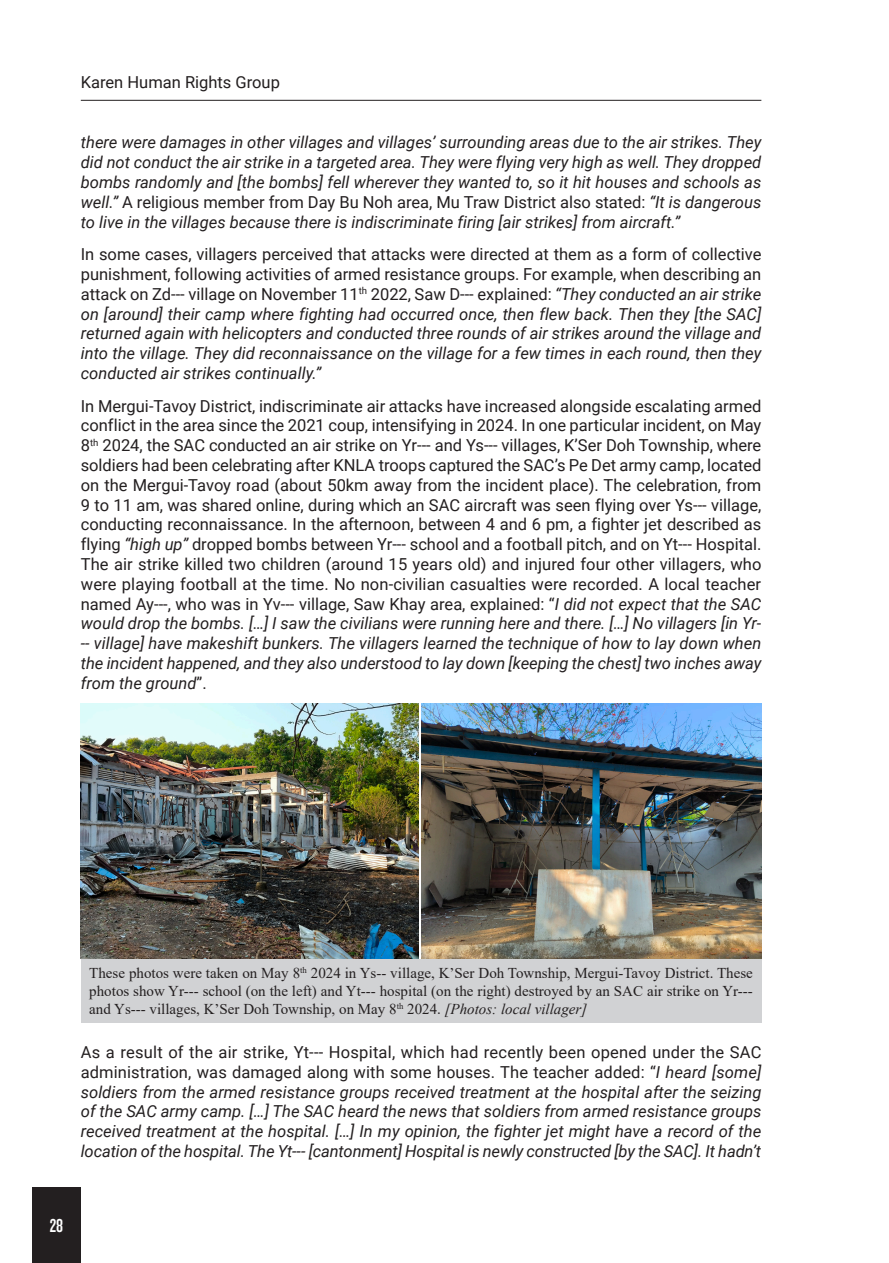
<style>
.page{position:relative;width:889px;height:1263px;background:#fff}
.page>*{position:absolute;margin:0;border:0;box-sizing:border-box;transform-origin:0 0}
.t1{font:19.5px "Knockout HTF48 Featherweight";color:#fff}
.Paragraph{font:italic 16.5px/19.8px "Roboto";color:#231f20;text-align:justify}
.Paragraph-2{font:16.5px/19.8px "Roboto";color:#231f20;text-align:justify}
.Paragraph-3{font:15px/18px "Times New Roman";color:#231f20;text-align:justify}
.s1{font-style:normal}
.s2{font-style:italic}
</style>
<div class="page">
<img style="left:421px;top:704px;width:340px;height:255px">
<img style="left:81px;top:704px;width:337px;height:255px">
<div style="left:81px;top:959px;width:680px;height:63px;background:#d1d2d4"></div>
<hr style="left:81px;top:100px;width:680px;height:1px;background:#231f20">
<div style="left:32px;top:1187px;width:49px;height:76px;background:#231f20"></div>
<p class="Paragraph-2" style="left:81px;top:72px;width:201px">Karen Human Rights Group</p>
<p class="Paragraph" style="left:81px;top:132px;width:682px">there were damages in other villages and villages’ surrounding areas due to the air strikes. They did not conduct the air strike in a targeted area. They were flying very high as well. They dropped bombs randomly and [the bombs] fell wherever they wanted to, so it hit houses and schools as well.” <span class="s1">A religious member from Day Bu Noh area, Mu Traw District also stated:</span> “It is dangerous to live in the villages because there is indiscriminate firing [air strikes] from aircraft.”</p>
<p class="Paragraph" style="left:81px;top:244px;width:682px"><span class="s1">In some cases, villagers perceived that attacks were directed at them as a form of collective punishment, following activities of armed resistance groups. For example, when describing an attack on Zd--- village on November 11</span><sup>th</sup> <span class="s1">2022, Saw D--- explained:</span> “They conducted an air strike on [around] their camp where fighting had occurred once, then flew back. Then they [the SAC] returned again with helicopters and conducted three rounds of air strikes around the village and into the village. They did reconnaissance on the village for a few times in each round, then they conducted air strikes continually.”</p>
<p class="Paragraph-2" style="left:81px;top:395px;width:682px">In Mergui-Tavoy District, indiscriminate air attacks have increased alongside escalating armed conflict in the area since the 2021 coup, intensifying in 2024. In one particular incident, on May 8<sup>th</sup> 2024, the SAC conducted an air strike on Yr--- and Ys--- villages, K’Ser Doh Township, where soldiers had been celebrating after KNLA troops captured the SAC’s Pe Det army camp, located on the Mergui-Tavoy road (about 50km away from the incident place). The celebration, from 9 to 11 am, was shared online, during which an SAC aircraft was seen flying over Ys--- village, conducting reconnaissance. In the afternoon, between 4 and 6 pm, a fighter jet described as flying <span class="s2">“high up”</span> dropped bombs between Yr--- school and a football pitch, and on Yt--- Hospital.<br>The air strike killed two children (around 15 years old) and injured four other villagers, who were playing football at the time. No non-civilian casualties were recorded. A local teacher named Ay---, who was in Yv--- village, Saw Khay area, explained: “<span class="s2">I did not expect that the SAC would drop the bombs. […] I saw the civilians were running here and there. […] No villagers [in Yr--- village] have makeshift bunkers. The villagers learned the technique of how to lay down when the incident happened, and they also understood to lay down [keeping the chest] two inches away from the ground</span>”.</p>
<p class="Paragraph-3" style="left:89px;top:963px;width:665px">These photos were taken on May 8<sup>th</sup> 2024 in Ys-- village, K’Ser Doh Township, Mergui-Tavoy District. These photos show Yr--- school (on the left) and Yt--- hospital (on the right) destroyed by an SAC air strike on Yr--- and Ys--- villages, K’Ser Doh Township, on May 8<sup>th</sup> 2024. <span class="s2">[Photos: local villager]</span></p>
<p class="Paragraph" style="left:81px;top:1042px;width:682px"><span class="s1">As a result of the air strike, Yt--- Hospital, which had recently been opened under the SAC administration, was damaged along with some houses. The teacher added: “</span>I heard [some] soldiers from the armed resistance groups received treatment at the hospital after the seizing of the SAC army camp. […] The SAC heard the news that soldiers from armed resistance groups received treatment at the hospital. […] In my opinion, the fighter jet might have a record of the location of the hospital. The Yt--- [cantonment] Hospital is newly constructed [by the SAC]. It hadn’t</p>
<p class="t1" style="left:50px;top:1215px;width:15px">28</p>
</div>
